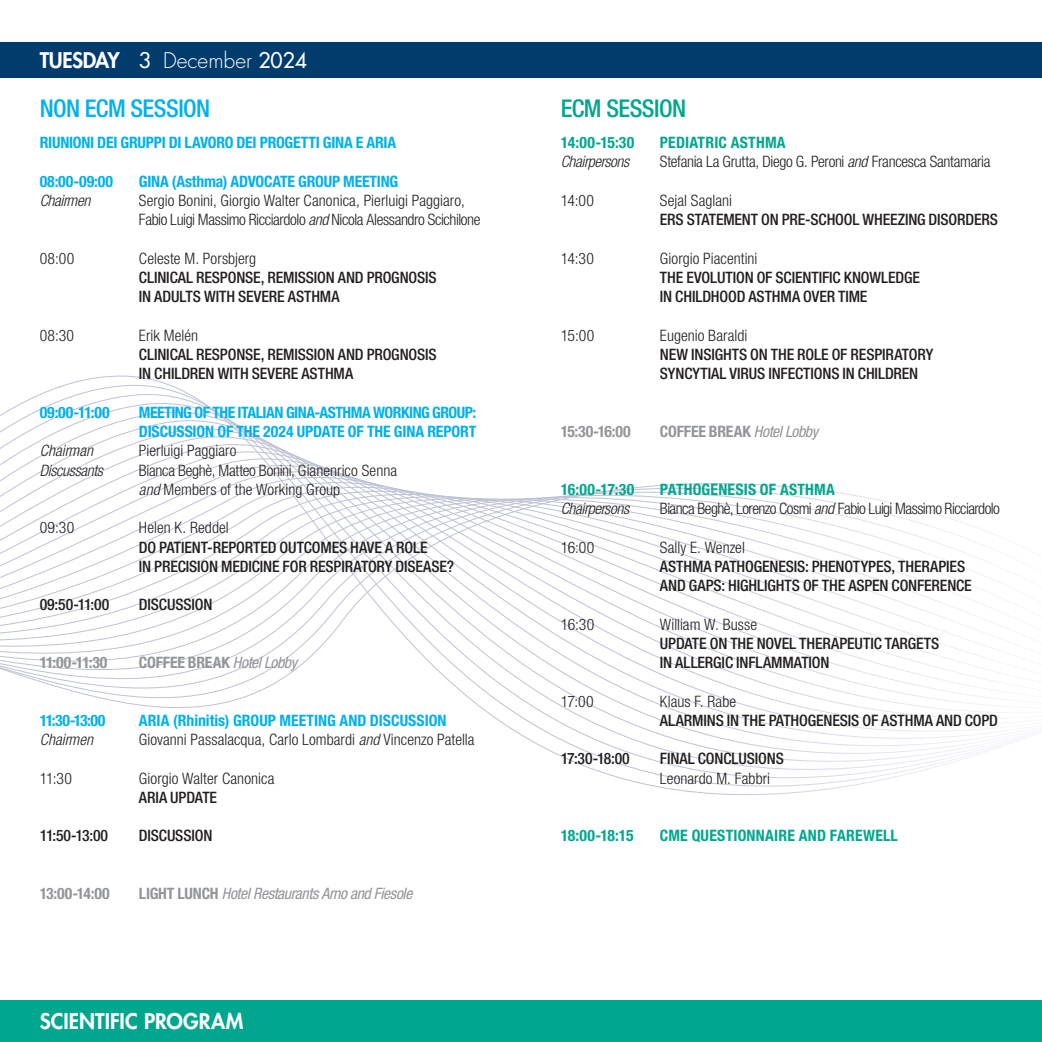
<style>
.page{position:relative;width:1042px;height:1042px;background:#fff}
.page>*{position:absolute;margin:0;border:0;box-sizing:border-box;transform-origin:0 0}
.t1{font:500 condensed 24.5px "Helvetica Neue LT Std";letter-spacing:-.025em;color:#00b1ec}
.t2{font:500 condensed 24.5px "Helvetica Neue LT Std";letter-spacing:-.02em;color:#00a78e}
.t3{font:300 21px "Futura";color:#fff}
.t4{font:800 21px "Futura";letter-spacing:.005em;color:#fff}
.t5{font:500 condensed 15.75px/19.2px "Helvetica Neue LT Std";letter-spacing:-.01em;color:#231f20}
.t6{font:300 condensed 15.75px/19.2px "Helvetica Neue LT Std";color:#231f20}
.t7{font:700 condensed 15.75px/19.2px "Helvetica Neue LT Std";letter-spacing:-.01em;color:#00b1ec}
.t8{font:700 condensed 15.75px "Helvetica Neue LT Std";letter-spacing:.01em;color:#00a78e}
.t9{font:700 condensed 15.75px "Helvetica Neue LT Std";letter-spacing:-.01em;color:#939598}
.t10{font:300 condensed 15.75px "Helvetica Neue LT Std";letter-spacing:-.035em;color:#231f20}
.t11{font:300 condensed 15.75px "Helvetica Neue LT Std";letter-spacing:-.02em;color:#231f20}
.t12{font:italic 300 condensed 15.75px "Helvetica Neue LT Std";letter-spacing:-.02em;color:#231f20}
.t13{font:italic condensed 15.75px "Helvetica Neue LT Std";letter-spacing:-.025em;color:#939598}
.t14{font:italic 300 condensed 15.75px "Helvetica Neue LT Std";color:#231f20}
.t15{font:italic 300 condensed 15.75px "Helvetica Neue LT Std";letter-spacing:.005em;color:#231f20}
.s1{font-weight:800}
.s2{font-weight:400}
.s3{font-style:italic}
.s4{font-weight:400;font-style:italic}
.s5{font-weight:700;font-style:normal}
</style>
<div class="page">
<svg style="left:0;top:375px;width:1006px;height:420px"></svg>
<div style="left:0;top:42px;width:1042px;height:36px;background:#013c6c"></div>
<div style="left:0;top:1000px;width:1042px;height:42px;background:#00a78e"></div>
<h2 class="t3" style="left:40px;top:47px;width:269px"><span class="s1">TUESDAY</span> <span class="s2">3</span> December <span class="s2">2024</span></h2>
<h1 class="t1" style="left:40px;top:93px;width:172px">NON ECM SESSION</h1>
<p class="t7" style="left:40px;top:133px;width:358px">RIUNIONI DEI GRUPPI DI LAVORO DEI PROGETTI GINA E ARIA</p>
<p class="t7" style="left:40px;top:171px;width:75px">08:00-09:00</p>
<p class="t7" style="left:139px;top:171px;width:261px">GINA (Asthma) ADVOCATE GROUP MEETING</p>
<p class="t12" style="left:40px;top:191px;width:52px">Chairmen</p>
<p class="t6" style="left:139px;top:191px;width:343px">Sergio Bonini, Giorgio Walter Canonica, Pierluigi Paggiaro,<br>Fabio Luigi Massimo Ricciardolo <span class="s3">and</span> Nicola Alessandro Scichilone</p>
<p class="t6" style="left:40px;top:248px;width:36px">08:00</p>
<p class="t6" style="left:139px;top:248px;width:119px">Celeste M. Porsbjerg</p>
<p class="t5" style="left:139px;top:268px;width:299px">CLINICAL RESPONSE, REMISSION AND PROGNOSIS<br>IN ADULTS WITH SEVERE ASTHMA</p>
<p class="t6" style="left:40px;top:325px;width:36px">08:30</p>
<p class="t6" style="left:139px;top:325px;width:61px">Erik Melén</p>
<p class="t5" style="left:139px;top:345px;width:299px">CLINICAL RESPONSE, REMISSION AND PROGNOSIS<br>IN CHILDREN WITH SEVERE ASTHMA</p>
<p class="t7" style="left:40px;top:402px;width:72px">09:00-11:00</p>
<p class="t7" style="left:139px;top:402px;width:339px">MEETING OF THE ITALIAN GINA-ASTHMA WORKING GROUP:<br>DISCUSSION OF THE 2024 UPDATE OF THE GINA REPORT</p>
<p class="t14" style="left:40px;top:442px;width:55px">Chairman</p>
<p class="t6" style="left:139px;top:441px;width:99px">Pierluigi Paggiaro</p>
<p class="t12" style="left:40px;top:461px;width:65px">Discussants</p>
<p class="t6" style="left:139px;top:460px;width:260px">Bianca Beghè, Matteo Bonini, Gianenrico Senna <span class="s3">and</span> Members of the Working Group</p>
<p class="t6" style="left:40px;top:518px;width:36px">09:30</p>
<p class="t6" style="left:139px;top:518px;width:91px">Helen K. Reddel</p>
<p class="t5" style="left:139px;top:537px;width:317px">DO PATIENT-REPORTED OUTCOMES HAVE A ROLE<br>IN PRECISION MEDICINE FOR RESPIRATORY DISEASE?</p>
<p class="t5" style="left:40px;top:595px;width:71px">09:50-11:00</p>
<p class="t5" style="left:139px;top:595px;width:75px">DISCUSSION</p>
<p class="t9" style="left:40px;top:653px;width:69px">11:00-11:30</p>
<p class="t9" style="left:139px;top:653px;width:160px">COFFEE BREAK <span class="s4">Hotel Lobby</span></p>
<p class="t7" style="left:40px;top:710px;width:67px">11:30-13:00</p>
<p class="t7" style="left:139px;top:710px;width:309px">ARIA (Rhinitis) GROUP MEETING AND DISCUSSION</p>
<p class="t15" style="left:40px;top:730px;width:55px">Chairmen</p>
<p class="t6" style="left:139px;top:730px;width:337px">Giovanni Passalacqua, Carlo Lombardi <span class="s3">and</span> Vincenzo Patella</p>
<p class="t6" style="left:40px;top:768px;width:34px">11:30</p>
<p class="t6" style="left:139px;top:768px;width:137px">Giorgio Walter Canonica</p>
<p class="t5" style="left:139px;top:787px;width:80px">ARIA UPDATE</p>
<p class="t5" style="left:40px;top:826px;width:70px">11:50-13:00</p>
<p class="t5" style="left:139px;top:826px;width:75px">DISCUSSION</p>
<p class="t9" style="left:40px;top:884px;width:71px">13:00-14:00</p>
<p class="t13" style="left:139px;top:884px;width:275px"><span class="s5">LIGHT LUNCH</span> Hotel Restaurants Arno and Fiesole</p>
<h2 class="t4" style="left:40px;top:1008px;width:205px">SCIENTIFIC PROGRAM</h2>
<h1 class="t2" style="left:561px;top:93px;width:127px">ECM SESSION</h1>
<p class="t8" style="left:561px;top:133px;width:75px">14:00-15:30</p>
<p class="t8" style="left:660px;top:133px;width:127px">PEDIATRIC ASTHMA</p>
<p class="t12" style="left:561px;top:153px;width:70px">Chairpersons</p>
<p class="t11" style="left:660px;top:153px;width:332px">Stefania La Grutta, Diego G. Peroni <span class="s3">and</span> Francesca Santamaria</p>
<p class="t6" style="left:561px;top:191px;width:35px">14:00</p>
<p class="t6" style="left:660px;top:191px;width:74px">Sejal Saglani</p>
<p class="t5" style="left:660px;top:210px;width:339px">ERS STATEMENT ON PRE-SCHOOL WHEEZING DISORDERS</p>
<p class="t6" style="left:561px;top:248px;width:35px">14:30</p>
<p class="t6" style="left:660px;top:248px;width:99px">Giorgio Piacentini</p>
<p class="t5" style="left:660px;top:268px;width:261px">THE EVOLUTION OF SCIENTIFIC KNOWLEDGE<br>IN CHILDHOOD ASTHMA OVER TIME</p>
<p class="t6" style="left:561px;top:325px;width:35px">15:00</p>
<p class="t6" style="left:660px;top:325px;width:89px">Eugenio Baraldi</p>
<p class="t5" style="left:660px;top:345px;width:275px">NEW INSIGHTS ON THE ROLE OF RESPIRATORY<br>SYNCYTIAL VIRUS INFECTIONS IN CHILDREN</p>
<p class="t9" style="left:561px;top:422px;width:71px">15:30-16:00</p>
<p class="t9" style="left:660px;top:422px;width:160px">COFFEE BREAK <span class="s4">Hotel Lobby</span></p>
<p class="t8" style="left:561px;top:480px;width:75px">16:00-17:30</p>
<p class="t8" style="left:660px;top:480px;width:176px">PATHOGENESIS OF ASTHMA</p>
<p class="t12" style="left:561px;top:499px;width:70px">Chairpersons</p>
<p class="t10" style="left:660px;top:499px;width:342px">Bianca Beghè, Lorenzo Cosmi <span class="s3">and</span> Fabio Luigi Massimo Ricciardolo</p>
<p class="t6" style="left:561px;top:537px;width:35px">16:00</p>
<p class="t6" style="left:660px;top:537px;width:86px">Sally E. Wenzel</p>
<p class="t5" style="left:660px;top:556px;width:313px">ASTHMA PATHOGENESIS: PHENOTYPES, THERAPIES<br>AND GAPS: HIGHLIGHTS OF THE ASPEN CONFERENCE</p>
<p class="t6" style="left:561px;top:614px;width:35px">16:30</p>
<p class="t6" style="left:660px;top:614px;width:99px">William W. Busse</p>
<p class="t5" style="left:660px;top:633px;width:281px">UPDATE ON THE NOVEL THERAPEUTIC TARGETS<br>IN ALLERGIC INFLAMMATION</p>
<p class="t6" style="left:561px;top:691px;width:34px">17:00</p>
<p class="t6" style="left:660px;top:691px;width:78px">Klaus F. Rabe</p>
<p class="t5" style="left:660px;top:710px;width:340px">ALARMINS IN THE PATHOGENESIS OF ASTHMA AND COPD</p>
<p class="t5" style="left:561px;top:749px;width:71px">17:30-18:00</p>
<p class="t5" style="left:660px;top:749px;width:125px">FINAL CONCLUSIONS</p>
<p class="t6" style="left:660px;top:768px;width:112px">Leonardo M. Fabbri</p>
<p class="t8" style="left:561px;top:826px;width:74px">18:00-18:15</p>
<p class="t8" style="left:660px;top:826px;width:239px">CME QUESTIONNAIRE AND FAREWELL</p>
</div>
